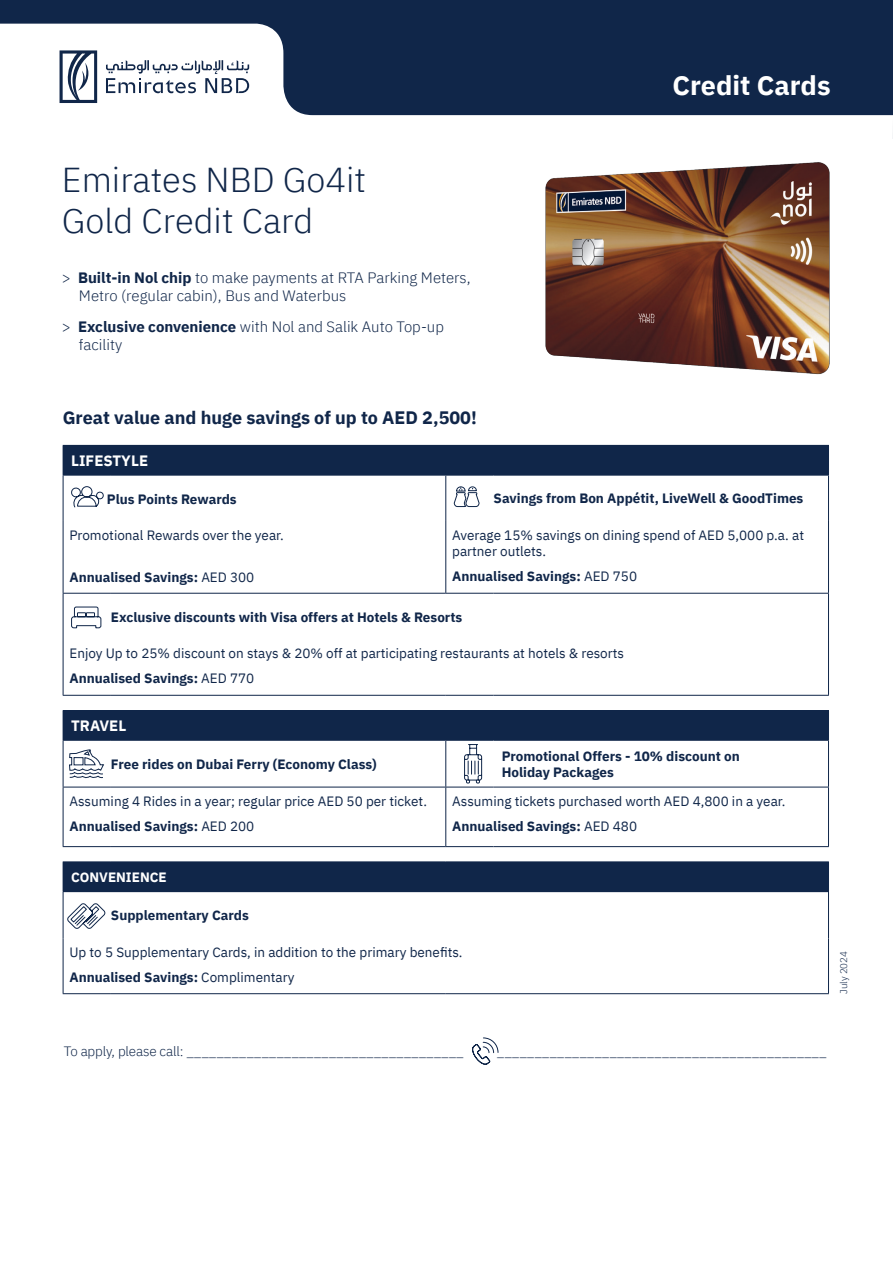
<style>
.page{position:relative;width:893px;height:1263px;background:#fff}
.page>*{position:absolute;margin:0;border:0;box-sizing:border-box;transform-origin:0 0}
.t1{font:300 34.5px/41.4px "IBM Plex Sans";color:#102649}
.t2{font:700 27px "IBM Plex Sans";color:#fff}
.t3{font:700 18px "IBM Plex Sans";color:#102649}
.t4{font:300 15px/18px "IBM Plex Sans";color:#102649}
.t5{font:700 15px "IBM Plex Sans";color:#fff}
.t6{font:13.5px/24.8px "IBM Plex Sans";color:#102649}
.t7{font:700 13.5px/16.2px "IBM Plex Sans";color:#102649}
.t8{font:300 13.5px "IBM Plex Sans";letter-spacing:-.01em;color:#102649}
.t9{font:700 13.5px "IBM Plex Sans";color:#fff}
.t10{font:300 9.75px "IBM Plex Sans";color:#102649}
.s1{font-weight:700}
.s2{font-weight:400}
</style>
<div class="page">
<div style="left:0;top:0;width:893px;height:139px;background:#102649"></div>
<svg style="left:0;top:24px;width:893px;height:115px"></svg>
<svg style="left:60px;top:50px;width:37px;height:53px"></svg>
<svg style="left:106px;top:60px;width:143px;height:33px;background:#c5cad3"></svg>
<svg style="left:472px;top:1037px;width:27px;height:28px"></svg>
<img style="left:545px;top:162px;width:285px;height:213px">
<div style="left:63px;top:445px;width:765px;height:30px;background:#102649"></div>
<hr style="left:494px;top:445px;width:335px;height:1px;background:#102649">
<svg style="left:828px;top:446px;width:1px;height:29px"></svg>
<hr style="left:63px;top:475px;width:1px;height:46px;background:#102649">
<hr style="left:63px;top:475px;width:48px;height:1px;background:#102649">
<hr style="left:111px;top:475px;width:335px;height:1px;background:#102649">
<hr style="left:445px;top:475px;width:1px;height:46px;background:#102649">
<hr style="left:446px;top:475px;width:48px;height:1px;background:#102649">
<hr style="left:494px;top:475px;width:335px;height:1px;background:#102649">
<hr style="left:828px;top:475px;width:1px;height:46px;background:#102649">
<hr style="left:63px;top:521px;width:1px;height:72px;background:#102649">
<hr style="left:445px;top:521px;width:1px;height:72px;background:#102649">
<hr style="left:828px;top:521px;width:1px;height:72px;background:#102649">
<hr style="left:63px;top:594px;width:1px;height:46px;background:#102649">
<hr style="left:63px;top:593px;width:48px;height:1px;background:#102649">
<hr style="left:111px;top:593px;width:335px;height:1px;background:#102649">
<hr style="left:446px;top:593px;width:48px;height:1px;background:#102649">
<hr style="left:494px;top:593px;width:335px;height:1px;background:#102649">
<hr style="left:828px;top:594px;width:1px;height:46px;background:#102649">
<hr style="left:63px;top:640px;width:1px;height:55px;background:#102649">
<hr style="left:828px;top:640px;width:1px;height:55px;background:#102649">
<hr style="left:63px;top:695px;width:48px;height:1px;background:#102649">
<hr style="left:111px;top:695px;width:335px;height:1px;background:#102649">
<hr style="left:446px;top:695px;width:48px;height:1px;background:#102649">
<hr style="left:494px;top:695px;width:335px;height:1px;background:#102649">
<svg style="left:71px;top:486px;width:33px;height:22px"></svg>
<svg style="left:453px;top:486px;width:27px;height:21px"></svg>
<svg style="left:71px;top:606px;width:31px;height:22px"></svg>
<div style="left:63px;top:710px;width:765px;height:30px;background:#102649"></div>
<hr style="left:494px;top:710px;width:335px;height:1px;background:#102649">
<svg style="left:828px;top:711px;width:1px;height:29px"></svg>
<hr style="left:63px;top:741px;width:1px;height:46px;background:#102649">
<hr style="left:63px;top:740px;width:48px;height:1px;background:#102649">
<hr style="left:111px;top:740px;width:335px;height:1px;background:#102649">
<hr style="left:445px;top:741px;width:1px;height:46px;background:#102649">
<hr style="left:446px;top:740px;width:48px;height:1px;background:#102649">
<hr style="left:494px;top:740px;width:335px;height:1px;background:#102649">
<hr style="left:828px;top:741px;width:1px;height:46px;background:#102649">
<hr style="left:63px;top:787px;width:1px;height:59px;background:#102649">
<hr style="left:63px;top:787px;width:48px;height:1px;background:#102649">
<hr style="left:111px;top:787px;width:335px;height:1px;background:#102649">
<hr style="left:63px;top:846px;width:48px;height:1px;background:#102649">
<hr style="left:111px;top:846px;width:335px;height:1px;background:#102649">
<hr style="left:445px;top:787px;width:1px;height:59px;background:#102649">
<hr style="left:446px;top:787px;width:48px;height:1px;background:#102649">
<hr style="left:494px;top:787px;width:335px;height:1px;background:#102649">
<hr style="left:828px;top:787px;width:1px;height:59px;background:#102649">
<hr style="left:446px;top:846px;width:48px;height:1px;background:#102649">
<hr style="left:494px;top:846px;width:335px;height:1px;background:#102649">
<svg style="left:63px;top:740px;width:42px;height:39px"></svg>
<svg style="left:464px;top:744px;width:18px;height:40px"></svg>
<div style="left:63px;top:862px;width:765px;height:30px;background:#102649"></div>
<hr style="left:63px;top:861px;width:48px;height:1px;background:#102649">
<hr style="left:111px;top:861px;width:335px;height:1px;background:#102649">
<hr style="left:446px;top:861px;width:383px;height:1px;background:#102649">
<svg style="left:828px;top:862px;width:1px;height:29px"></svg>
<hr style="left:63px;top:892px;width:1px;height:46px;background:#102649">
<hr style="left:446px;top:891px;width:383px;height:1px;background:#102649">
<hr style="left:828px;top:892px;width:1px;height:46px;background:#102649">
<hr style="left:63px;top:938px;width:1px;height:55px;background:#102649">
<hr style="left:828px;top:938px;width:1px;height:55px;background:#102649">
<hr style="left:63px;top:993px;width:48px;height:1px;background:#102649">
<hr style="left:111px;top:993px;width:335px;height:1px;background:#102649">
<hr style="left:446px;top:993px;width:383px;height:1px;background:#102649">
<svg style="left:67px;top:903px;width:39px;height:26px"></svg>
<h2 class="t2" style="left:672px;top:64px;width:160px">Credit Cards</h2>
<h1 class="t1" style="left:62px;top:156px;width:306px">Emirates NBD Go4it<br>Gold Credit Card</h1>
<p class="t4" style="left:79px;top:267px;width:393px;text-indent:-17px">&gt; <span class="s1">Built-in Nol chip</span> to make payments at RTA Parking Meters,<br>Metro (regular cabin), Bus and Waterbus</p>
<p class="t4" style="left:79px;top:316px;width:367px;text-indent:-17px">&gt; <span class="s1">Exclusive convenience</span> with Nol and Salik Auto Top-up facility</p>
<h3 class="t3" style="left:63px;top:404px;width:416px">Great value and huge savings of up to AED 2,500!</h3>
<p class="t5" style="left:71px;top:449px;width:78px">LIFESTYLE</p>
<p class="t7" style="left:107px;top:490px;width:131px">Plus Points Rewards</p>
<p class="t7" style="left:494px;top:489px;width:311px">Savings from Bon Appétit, LiveWell &amp; GoodTimes</p>
<p class="t6" style="left:69px;top:522px;width:216px">Promotional Rewards over the year.</p>
<p class="t7" style="left:69px;top:568px;width:186px">Annualised Savings: <span class="s2">AED 300</span></p>
<p class="t6" style="left:452px;top:526px;width:353px;line-height:16.2px">Average 15% savings on dining spend of AED 5,000 p.a. at partner outlets.</p>
<p class="t7" style="left:452px;top:567px;width:186px">Annualised Savings: <span class="s2">AED 750</span></p>
<p class="t7" style="left:111px;top:608px;width:353px">Exclusive discounts with Visa offers at Hotels &amp; Resorts</p>
<p class="t6" style="left:69px;top:640px;width:556px">Enjoy Up to 25% discount on stays &amp; 20% off at participating restaurants at hotels &amp; resorts<br><span class="s1">Annualised Savings:</span> AED 770</p>
<p class="t5" style="left:71px;top:714px;width:57px">TRAVEL</p>
<p class="t7" style="left:111px;top:755px;width:267px">Free rides on Dubai Ferry (Economy Class)</p>
<p class="t7" style="left:502px;top:747px;width:240px">Promotional Offers - 10% discount on<br>Holiday Packages</p>
<p class="t6" style="left:69px;top:788px;width:359px">Assuming 4 Rides in a year; regular price AED 50 per ticket.<br><span class="s1">Annualised Savings:</span> AED 200</p>
<p class="t6" style="left:452px;top:788px;width:335px">Assuming tickets purchased worth AED 4,800 in a year.<br><span class="s1">Annualised Savings:</span> AED 480</p>
<p class="t9" style="left:71px;top:866px;width:97px">CONVENIENCE</p>
<p class="t7" style="left:111px;top:906px;width:139px">Supplementary Cards</p>
<p class="t6" style="left:69px;top:939px;width:395px">Up to 5 Supplementary Cards, in addition to the primary benefits.<br><span class="s1">Annualised Savings:</span> Complimentary</p>
<p class="t10" style="left:836px;top:994px;width:45px;rotate:-90deg">July 2024</p>
<p class="t8" style="left:64px;top:1041px;width:402px">To apply, please call: _____________________________________</p>
<p class="t8" style="left:497px;top:1041px;width:331px">____________________________________________</p>
</div>
